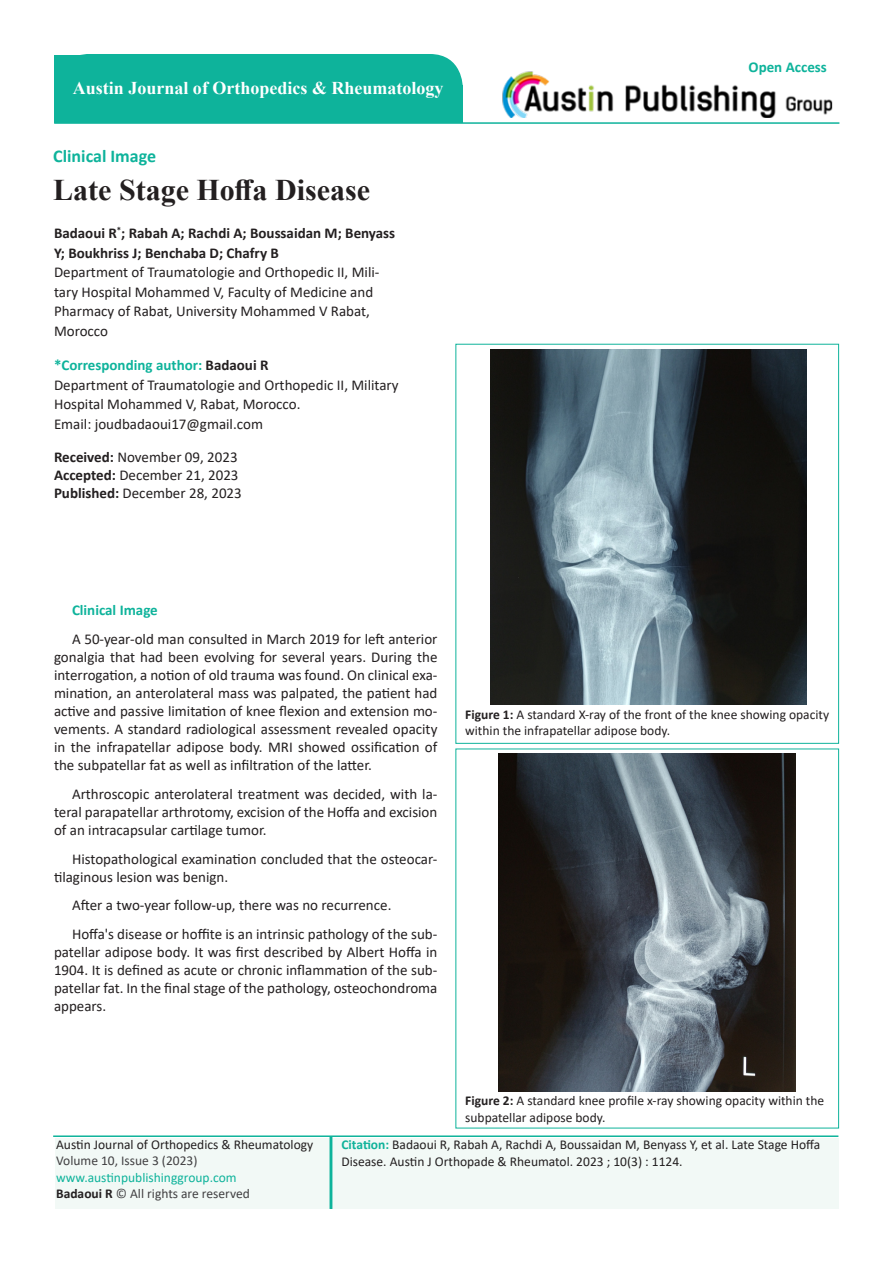
<style>
.page{position:relative;width:893px;height:1263px;background:#fff}
.page>*{position:absolute;margin:0;border:0;box-sizing:border-box;transform-origin:0 0}
.t1{font:700 30px "Times New Roman";color:#231f20}
.t2{font:700 18px "Times New Roman";color:#fff}
.t3{font:700 18px "Calibri";color:#0eb39b}
.t4{font:15px/18px "Calibri";color:#231f20}
.t5{font:700 15px/19.5px "Calibri";color:#231f20}
.t6{font:700 15px "Calibri";color:#0eb39b}
.t7{font:13.5px/16.5px "Calibri";color:#231f20}
.t8{font:13.5px/16.5px "Calibri";color:#414042}
.s1{color:#231f20}
.s2{font-weight:700}
.s3{color:#0eb39b}
.s4{font-weight:700;color:#231f20}
.s5{font-weight:700;color:#0eb29a}
</style>
<div class="page">
<div style="left:55px;top:54px;width:408px;height:69px;background:#0eb39b;border-radius:33px"></div>
<img style="left:502px;top:71px;width:331px;height:46px">
<div style="left:55px;top:1138px;width:783px;height:71px;background:#f2f9f6"></div>
<div style="left:335px;top:86px;width:128px;height:37px;background:#0eb39b"></div>
<div style="left:330px;top:1136px;width:2px;height:73px;border:2px solid #0eb39b"></div>
<hr style="left:54px;top:122px;width:785px;height:2px;background:#0eb39b">
<hr style="left:53px;top:1135px;width:785px;height:2px;background:#0eb39b">
<div style="left:455px;top:344px;width:384px;height:400px;border:1px solid #0eb39b"></div>
<img style="left:490px;top:350px;width:316px;height:355px">
<img style="left:498px;top:753px;width:298px;height:339px">
<p class="t2" style="left:73px;top:75px;width:372px">Austin Journal of Orthopedics &amp; Rheumatology</p>
<p class="t3" style="left:53px;top:144px;width:104px">Clinical Image</p>
<p class="t1" style="left:53px;top:168px;width:318px">Late Stage Hoffa Disease</p>
<p class="t5" style="left:54px;top:223px;width:343px">Badaoui R<sup>*</sup>; Rabah A; Rachdi A; Boussaidan M; Benyass<br>Y; Boukhriss J; Benchaba D; Chafry B</p>
<p class="t4" style="left:54px;top:262px;width:327px;line-height:19.5px">Department of Traumatologie and Orthopedic II, Mili&shy;tary Hospital Mohammed V, Faculty of Medicine and Pharmacy of Rabat, University Mohammed V Rabat, Morocco</p>
<p class="t6" style="left:54px;top:355px;width:216px">*Corresponding author: <span class="s1">Badaoui R</span></p>
<p class="t4" style="left:54px;top:375px;width:346px;line-height:19.5px">Department of Traumatologie and Orthopedic II, Military<br>Hospital Mohammed V, Rabat, Morocco.</p>
<p class="t4" style="left:54px;top:414px;width:211px">Email: joudbadaoui17@gmail.com</p>
<p class="t4" style="left:54px;top:447px;width:185px"><span class="s2">Received:</span> November 09, 2023</p>
<p class="t4" style="left:54px;top:465px;width:186px"><span class="s2">Accepted:</span> December 21, 2023</p>
<p class="t4" style="left:54px;top:483px;width:189px"><span class="s2">Published:</span> December 28, 2023</p>
<p class="t6" style="left:748px;top:57px;width:80px">Open Access</p>
<p class="t6" style="left:72px;top:600px;width:87px">Clinical Image</p>
<p class="t4" style="left:54px;top:630px;width:385px;text-align:justify;text-indent:18px">A 50-year-old man consulted in March 2019 for left anterior gonalgia that had been evolving for several years. During the interrogation, a notion of old trauma was found. On clinical exa&shy;mination, an anterolateral mass was palpated, the patient had active and passive limitation of knee flexion and extension mo&shy;vements. A standard radiological assessment revealed opacity in the infrapatellar adipose body. MRI showed ossification of the subpatellar fat as well as infiltration of the latter.</p>
<p class="t4" style="left:54px;top:784px;width:385px;text-align:justify;text-indent:18px">Arthroscopic anterolateral treatment was decided, with la&shy;teral parapatellar arthrotomy, excision of the Hoffa and excision of an intracapsular cartilage tumor.</p>
<p class="t4" style="left:54px;top:849px;width:385px;text-indent:18px">Histopathological examination concluded that the osteocar&shy;tilaginous lesion was benign.</p>
<p class="t4" style="left:72px;top:896px;width:321px">After a two-year follow-up, there was no recurrence.</p>
<p class="t4" style="left:54px;top:925px;width:385px;text-align:justify;text-indent:18px">Hoffa's disease or hoffite is an intrinsic pathology of the sub&shy;patellar adipose body. It was first described by Albert Hoffa in 1904. It is defined as acute or chronic inflammation of the sub&shy;patellar fat. In the final stage of the pathology, osteochondroma appears.</p>
<p class="t7" style="left:465px;top:705px;width:365px"><span class="s2">Figure 1:</span> A standard X-ray of the front of the knee showing opacity within the infrapatellar adipose body.</p>
<p class="t7" style="left:465px;top:1092px;width:360px"><span class="s2">Figure 2:</span> A standard knee profile x-ray showing opacity within the subpatellar adipose body.</p>
<p class="t8" style="left:56px;top:1135px;width:259px"><span class="s1">Austin Journal of Orthopedics &amp; Rheumatology </span>Volume 10, Issue 3 (2023) <span class="s3">www.austinpublishinggroup.com<br></span><span class="s4">Badaoui R</span> © All rights are reserved</p>
<p class="t7" style="left:341px;top:1136px;width:480px"><span class="s5">Citation:</span> Badaoui R, Rabah A, Rachdi A, Boussaidan M, Benyass Y, et al. Late Stage Hoffa<br>Disease. Austin J Orthopade &amp; Rheumatol. 2023 ; 10(3) : 1124.</p>
</div>
